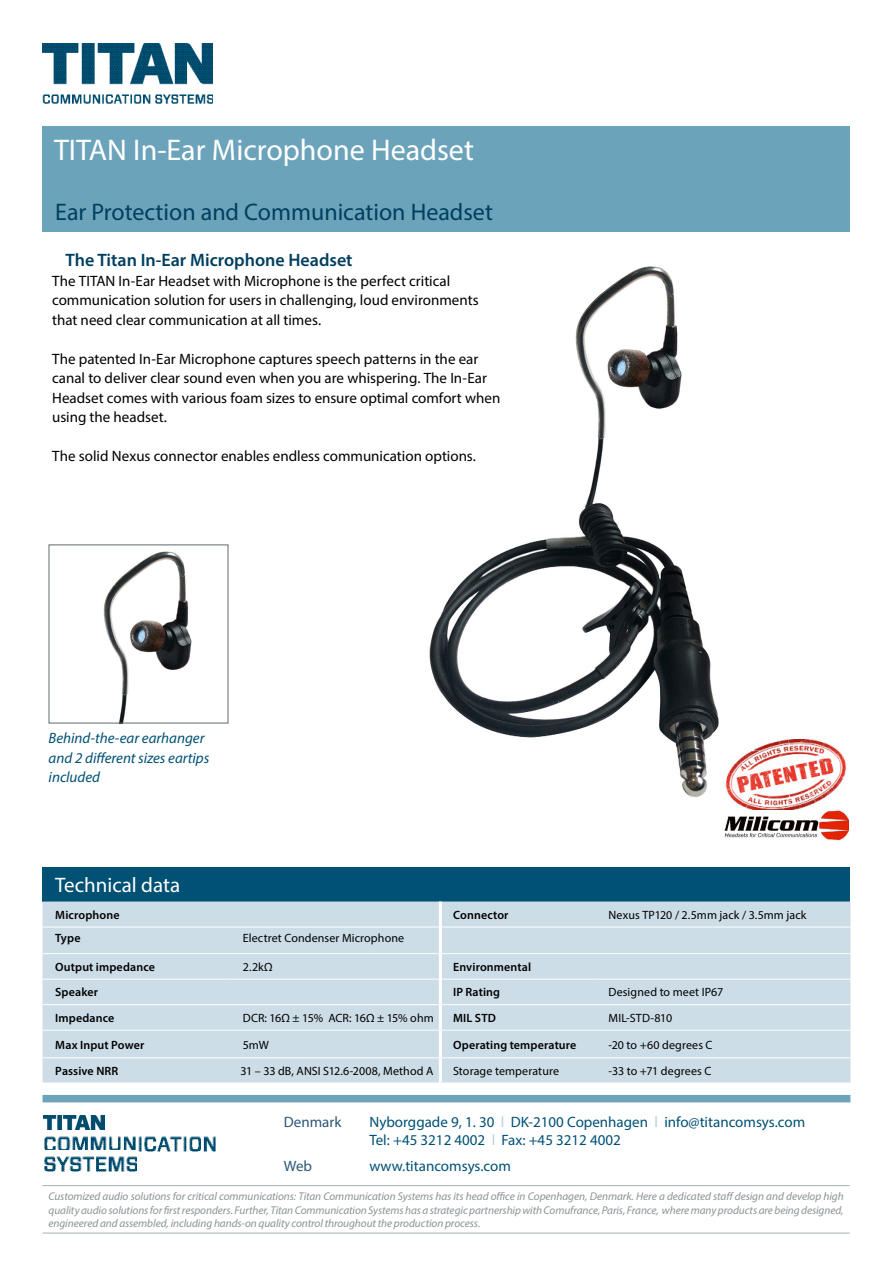
<style>
.page{position:relative;width:893px;height:1263px;background:#fff}
.page>*{position:absolute;margin:0;border:0;box-sizing:border-box;transform-origin:0 0}
.t1{font:30px "Myriad Pro";color:#fff}
.t2{font:24px "Myriad Pro";color:#003f5f}
.t3{font:21px "Myriad Pro";color:#fff}
.t4{font:600 18px "Myriad Pro";color:#003f5f}
.t5{font:15px/19.5px "Myriad Pro";color:#000}
.t6{font:15px/18px "Myriad Pro";color:#005174}
.t7{font:italic 15px/19.5px "Myriad Pro";color:#005174}
.t8{font:15px "Myriad Pro";color:#2b5775}
.t9{font:12px "Myriad Pro";letter-spacing:.005em;color:#000}
.t10{font:600 12px "Myriad Pro";letter-spacing:.01em;color:#000}
.t11{font:italic 11.25px/13.5px "Myriad Pro";letter-spacing:-.005em;color:#8a9394;text-align:justify}
.s1{color:#bbccdc}
</style>
<div class="page">
<img style="left:429px;top:266px;width:290px;height:531px">
<img style="left:43px;top:43px;width:170px;height:60px">
<img style="left:44px;top:1116px;width:60px;height:14px">
<img style="left:44px;top:1136px;width:172px;height:15px">
<img style="left:44px;top:1150px;width:93px;height:21px">
<hr style="left:43px;top:1185px;width:807px;height:1px;background:#a7afb0">
<hr style="left:43px;top:1233px;width:807px;height:1px;background:#a7afb0">
<div style="left:43px;top:1095px;width:807px;height:7px;background:#6ba3bb"></div>
<div style="left:43px;top:126px;width:807px;height:106px;background:#6ba3bb"></div>
<div style="left:44px;top:248px;width:462px;height:250px;background:#fff;border-radius:18px"></div>
<img style="left:103px;top:551px;width:89px;height:170px">
<div style="left:43px;top:867px;width:807px;height:34px;background:#005174"></div>
<div style="left:43px;top:901px;width:807px;height:181px;background:#ccdde7"></div>
<hr style="left:439px;top:1030px;width:3px;height:27px;background:#fff">
<hr style="left:439px;top:1058px;width:3px;height:24px;background:#fff">
<hr style="left:43px;top:927px;width:187px;height:1px;background:#fff">
<hr style="left:230px;top:927px;width:209px;height:1px;background:#fff">
<hr style="left:442px;top:927px;width:154px;height:1px;background:#fff">
<hr style="left:596px;top:927px;width:254px;height:1px;background:#fff">
<hr style="left:43px;top:953px;width:187px;height:1px;background:#fff">
<hr style="left:230px;top:953px;width:209px;height:1px;background:#fff">
<hr style="left:442px;top:953px;width:154px;height:1px;background:#fff">
<hr style="left:596px;top:953px;width:254px;height:1px;background:#fff">
<hr style="left:43px;top:979px;width:187px;height:1px;background:#fff">
<hr style="left:230px;top:979px;width:209px;height:1px;background:#fff">
<hr style="left:442px;top:979px;width:154px;height:1px;background:#fff">
<hr style="left:596px;top:979px;width:254px;height:1px;background:#fff">
<hr style="left:43px;top:1004px;width:187px;height:1px;background:#fff">
<hr style="left:230px;top:1004px;width:209px;height:1px;background:#fff">
<hr style="left:442px;top:1004px;width:154px;height:1px;background:#fff">
<hr style="left:596px;top:1004px;width:254px;height:1px;background:#fff">
<hr style="left:43px;top:1030px;width:187px;height:1px;background:#fff">
<hr style="left:230px;top:1030px;width:210px;height:1px;background:#fff">
<hr style="left:440px;top:1030px;width:156px;height:1px;background:#fff">
<hr style="left:596px;top:1030px;width:254px;height:1px;background:#fff">
<hr style="left:43px;top:1057px;width:187px;height:1px;background:#fff">
<hr style="left:230px;top:1057px;width:210px;height:1px;background:#fff">
<hr style="left:440px;top:1057px;width:156px;height:1px;background:#fff">
<hr style="left:596px;top:1057px;width:254px;height:1px;background:#fff">
<hr style="left:439px;top:901px;width:3px;height:26px;background:#fff">
<hr style="left:439px;top:927px;width:3px;height:27px;background:#fff">
<hr style="left:439px;top:954px;width:3px;height:25px;background:#fff">
<hr style="left:439px;top:979px;width:3px;height:26px;background:#fff">
<hr style="left:439px;top:1005px;width:3px;height:25px;background:#fff">
<img style="left:726px;top:739px;width:120px;height:72px">
<img style="left:725px;top:811px;width:124px;height:30px">
<h1 class="t1" style="left:54px;top:132px;width:421px">TITAN In-Ear Microphone Headset</h1>
<h2 class="t2" style="left:55px;top:198px;width:439px">Ear Protection and Communication Headset</h2>
<p class="t4" style="left:66px;top:249px;width:288px">The Titan In-Ear Microphone Headset</p>
<p class="t5" style="left:52px;top:271px;width:428px">The TITAN In-Ear Headset with Microphone is the perfect critical communication solution for users in challenging, loud environments that need clear communication at all times.</p>
<p class="t5" style="left:52px;top:349px;width:450px">The patented In-Ear Microphone captures speech patterns in the ear canal to deliver clear sound even when you are whispering. The In-Ear Headset comes with various foam sizes to ensure optimal comfort when using the headset.</p>
<p class="t5" style="left:52px;top:446px;width:425px">The solid Nexus connector enables endless communication options.</p>
<p class="t7" style="left:49px;top:728px;width:162px">Behind-the-ear earhanger and 2 different sizes eartips included</p>
<h3 class="t3" style="left:55px;top:872px;width:126px">Technical data</h3>
<p class="t10" style="left:55px;top:907px;width:66px">Microphone</p>
<p class="t10" style="left:453px;top:907px;width:57px">Connector</p>
<p class="t9" style="left:609px;top:907px;width:199px">Nexus TP120 / 2.5mm jack / 3.5mm jack</p>
<p class="t10" style="left:55px;top:930px;width:27px">Type</p>
<p class="t9" style="left:243px;top:931px;width:163px">Electret Condenser Microphone</p>
<p class="t10" style="left:55px;top:959px;width:101px">Output impedance</p>
<p class="t9" style="left:243px;top:959px;width:31px">2.2kΩ</p>
<p class="t10" style="left:453px;top:959px;width:80px">Environmental</p>
<p class="t10" style="left:55px;top:985px;width:44px">Speaker</p>
<p class="t10" style="left:453px;top:985px;width:48px">IP Rating</p>
<p class="t9" style="left:609px;top:985px;width:116px">Designed to meet IP67</p>
<p class="t10" style="left:55px;top:1010px;width:61px">Impedance</p>
<p class="t9" style="left:243px;top:1010px;width:192px">DCR: 16Ω ± 15% ACR: 16Ω ± 15% ohm</p>
<p class="t10" style="left:453px;top:1010px;width:44px">MIL STD</p>
<p class="t9" style="left:609px;top:1010px;width:65px">MIL-STD-810</p>
<p class="t10" style="left:55px;top:1037px;width:90px">Max Input Power</p>
<p class="t9" style="left:243px;top:1037px;width:28px">5mW</p>
<p class="t10" style="left:453px;top:1037px;width:125px">Operating temperature</p>
<p class="t9" style="left:609px;top:1037px;width:105px">-20 to +60 degrees C</p>
<p class="t10" style="left:55px;top:1063px;width:65px">Passive NRR</p>
<p class="t9" style="left:241px;top:1063px;width:194px">31 – 33 dB, ANSI S12.6-2008, Method A</p>
<p class="t9" style="left:453px;top:1063px;width:107px">Storage temperature</p>
<p class="t9" style="left:609px;top:1063px;width:104px">-33 to +71 degrees C</p>
<p class="t8" style="left:284px;top:1113px;width:59px">Denmark</p>
<p class="t6" style="left:369px;top:1113px;width:437px">Nyborggade 9, 1. 30 <span class="s1">l</span> DK-2100 Copenhagen <span class="s1">l</span> info@titancomsys.com<br>Tel: +45 3212 4002 <span class="s1">l</span> Fax: +45 3212 4002</p>
<p class="t8" style="left:284px;top:1157px;width:30px">Web</p>
<p class="t6" style="left:369px;top:1157px;width:143px">www.titancomsys.com</p>
<p class="t11" style="left:49px;top:1189px;width:797px">Customized audio solutions for critical communications: Titan Communication Systems has its head office in Copenhagen, Denmark. Here a dedicated staff design and develop high quality audio solutions for first responders. Further, Titan Communication Systems has a strategic partnership with Comufrance, Paris, France, where many products are being designed, engineered and assembled, including hands-on quality control throughout the production process.</p>
</div>
